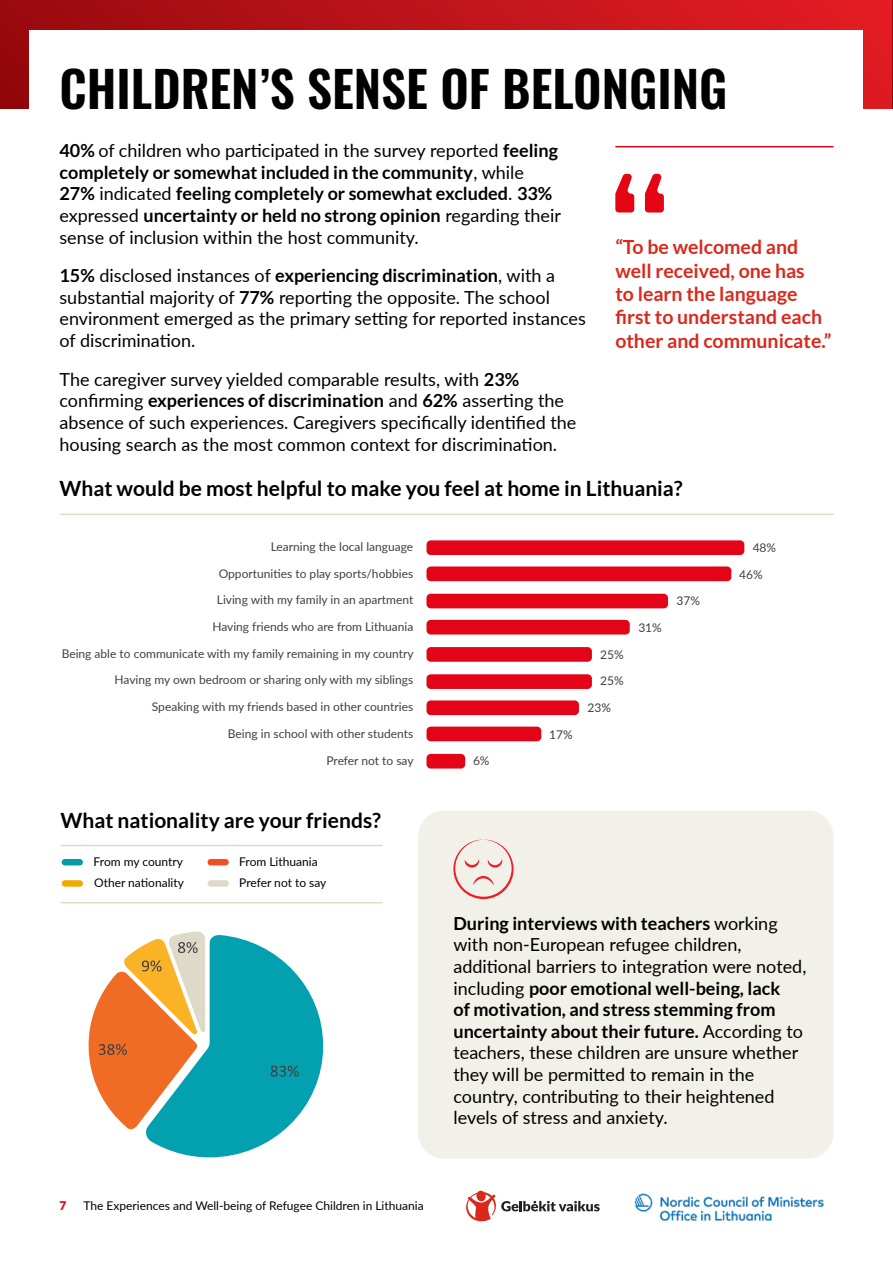
<style>
.page{position:relative;width:893px;height:1263px;background:#fff}
.page>*{position:absolute;margin:0;border:0;box-sizing:border-box;transform-origin:0 0}
.t1{font:49.5px "Oswald";color:#000}
.t2{font:700 21px "Lato";color:#000}
.t3{font:700 19.5px/23.4px "Lato";color:#d9291c}
.t4{font:18px/21.6px "Lato";color:#000}
.t5{font:700 18px/21.6px "Lato";color:#000}
.t6{font:12px/26.4px "Lato";color:#404040}
.t7{font:12px "Lato";color:#000}
.t8{font:900 12px "Lato";color:#e30517}
.s1{font-weight:400}
.s2{font-weight:700}
</style>
<div class="page">
<div style="left:0;top:0;width:893px;height:108px;background:linear-gradient(to right,#980b0e,#e41d25)"></div>
<div style="left:30px;top:30px;width:833px;height:1018px;background:#fff"></div>
<hr style="left:892px;top:0;width:1px;height:108px;background:#95070a">
<img style="left:634px;top:1193px;width:190px;height:28px">
<svg style="left:466px;top:1190px;width:134px;height:32px"></svg>
<hr style="left:615px;top:146px;width:218px;height:1px;background:#e30517">
<hr style="left:60px;top:514px;width:773px;height:1px;background:#dedbc9">
<svg style="left:615px;top:174px;width:49px;height:38px"></svg>
<hr style="left:61px;top:845px;width:322px;height:1px;background:#dedbc9">
<hr style="left:61px;top:902px;width:322px;height:1px;background:#dedbc9">
<div style="left:208px;top:859px;width:21px;height:6px;background:#f04e23;border-radius:3px"></div>
<div style="left:62px;top:859px;width:21px;height:6px;background:#039da7;border-radius:3px"></div>
<div style="left:62px;top:880px;width:21px;height:7px;background:#f2a900;border-radius:3px"></div>
<div style="left:208px;top:880px;width:21px;height:7px;background:#ded9c9;border-radius:3px"></div>
<svg style="left:88px;top:931px;width:235px;height:226px"></svg>
<div style="left:426px;top:540px;width:318px;height:15px;background:#e30517;border-radius:4px"></div>
<div style="left:426px;top:566px;width:305px;height:15px;background:#e30517;border-radius:4px"></div>
<div style="left:426px;top:594px;width:242px;height:14px;background:#e30517;border-radius:4px"></div>
<div style="left:426px;top:620px;width:204px;height:14px;background:#e30517;border-radius:4px"></div>
<div style="left:426px;top:647px;width:166px;height:15px;background:#e30517;border-radius:4px"></div>
<div style="left:426px;top:674px;width:166px;height:15px;background:#e30517;border-radius:4px"></div>
<div style="left:426px;top:700px;width:153px;height:15px;background:#e30517;border-radius:4px"></div>
<div style="left:426px;top:727px;width:115px;height:14px;background:#e30517;border-radius:4px"></div>
<div style="left:426px;top:754px;width:39px;height:14px;background:#e30517;border-radius:4px"></div>
<div style="left:418px;top:811px;width:415px;height:348px;background:#f1f0e9;border-radius:26px"></div>
<svg style="left:453px;top:839px;width:61px;height:60px"></svg>
<h1 class="t1" style="left:60px;top:45px;width:670px">CHILDREN’S SENSE OF BELONGING</h1>
<p class="t5" style="left:60px;top:140px;width:503px">40% <span class="s1">of children who participated in the survey reported</span> feeling completely or somewhat included in the community<span class="s1">, while </span>27% <span class="s1">indicated</span> feeling completely or somewhat excluded<span class="s1">.</span> 33% <span class="s1">expressed</span> uncertainty or held no strong opinion <span class="s1">regarding their sense of inclusion within the host community.</span></p>
<p class="t4" style="left:60px;top:264px;width:528px"><span class="s2">15%</span> disclosed instances of <span class="s2">experiencing discrimination</span>, with a substantial majority of <span class="s2">77%</span> reporting the opposite. The school environment emerged as the primary setting for reported instances of discrimination.</p>
<p class="t4" style="left:60px;top:368px;width:518px">The caregiver survey yielded comparable results, with <span class="s2">23% </span>confirming <span class="s2">experiences of discrimination</span> and <span class="s2">62%</span> asserting the absence of such experiences. Caregivers specifically identified the housing search as the most common context for discrimination.</p>
<p class="t3" style="left:615px;top:235px;width:218px">“To be welcomed and well received, one has<br>to learn the language first to understand each other and communicate.”</p>
<p class="t2" style="left:60px;top:477px;width:625px">What would be most helpful to make you feel at home in Lithuania?</p>
<p class="t6" style="left:271px;top:533px;width:144px">Learning the local language</p>
<p class="t6" style="left:219px;top:560px;width:196px">Opportunities to play sports/hobbies</p>
<p class="t6" style="left:217px;top:586px;width:198px">Living with my family in an apartment</p>
<p class="t6" style="left:212px;top:613px;width:202px">Having friends who are from Lithuania</p>
<p class="t6" style="left:62px;top:640px;width:353px">Being able to communicate with my family remaining in my country</p>
<p class="t6" style="left:115px;top:666px;width:300px">Having my own bedroom or sharing only with my siblings</p>
<p class="t6" style="left:152px;top:693px;width:263px">Speaking with my friends based in other countries</p>
<p class="t6" style="left:228px;top:720px;width:187px">Being in school with other students</p>
<p class="t6" style="left:326px;top:746px;width:89px">Prefer not to say</p>
<p class="t2" style="left:61px;top:808px;width:322px">What nationality are your friends?</p>
<p class="t7" style="left:94px;top:852px;width:91px">From my country</p>
<p class="t7" style="left:239px;top:852px;width:80px">From Lithuania</p>
<p class="t7" style="left:94px;top:874px;width:91px">Other nationality</p>
<p class="t7" style="left:239px;top:874px;width:89px">Prefer not to say</p>
<p class="t6" style="left:473px;top:747px;width:18px">6%</p>
<p class="t6" style="left:549px;top:721px;width:25px">17%</p>
<p class="t6" style="left:600px;top:641px;width:25px">25%<br>25%</p>
<p class="t6" style="left:588px;top:694px;width:25px">23%</p>
<p class="t6" style="left:638px;top:614px;width:25px">31%</p>
<p class="t6" style="left:676px;top:587px;width:25px">37%</p>
<p class="t6" style="left:739px;top:534px;width:39px;text-indent:14px">48%<br>46%</p>
<p class="t8" style="left:60px;top:1198px;width:8px">7</p>
<p class="t7" style="left:84px;top:1197px;width:342px">The Experiences and Well-being of Refugee Children in Lithuania</p>
<p class="t4" style="left:453px;top:912px;width:354px"><span class="s2">During interviews with teachers</span> working with non-European refugee children, additional barriers to integration were noted, including <span class="s2">poor emotional well-being, lack<br>of motivation, and stress stemming from uncertainty about their future.</span> According to teachers, these children are unsure whether they will be permitted to remain in the country, contributing to their heightened levels of stress and anxiety.</p>
</div>
